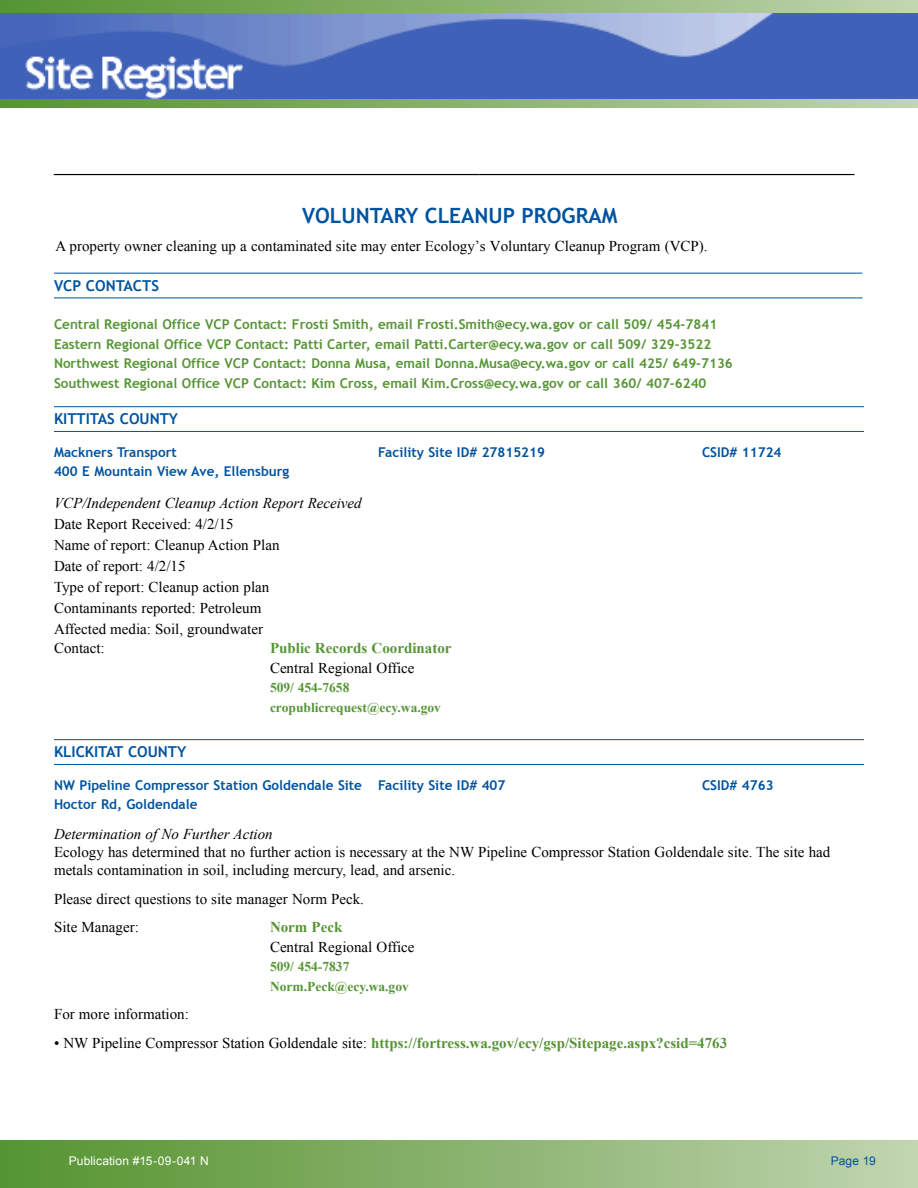
<style>
.page{position:relative;width:918px;height:1188px;background:#fff}
.page>*{position:absolute;margin:0;border:0;box-sizing:border-box;transform-origin:0 0}
.t1{font:700 21px "Trebuchet MS";color:#00539f}
.t2{font:15px/21px "Times New Roman";color:#000}
.t3{font:700 15px "Times New Roman";color:#559534}
.t4{font:italic 15px "Times New Roman";color:#000}
.t5{font:700 15px "Trebuchet MS";color:#00539f}
.t6{font:700 13.5px/19.5px "Trebuchet MS";color:#559534}
.t7{font:700 13.5px "Trebuchet MS";color:#00539f}
.t8{font:700 13.5px/19.5px "Times New Roman";color:#559534}
.t9{font:12px "Arial";letter-spacing:.01em;color:#fff}
.t10{font:12px "Arial";letter-spacing:.005em;color:#00539f}
.s1{font-weight:400;color:#000}
</style>
<div class="page">
<svg style="left:0;top:0;width:918px;height:13px;background:#89b36e"></svg>
<svg style="left:0;top:99px;width:918px;height:9px;background:#89b36e"></svg>
<img style="left:0;top:13px;width:918px;height:86px">
<hr style="left:54px;top:273px;width:808px;height:1px;background:#00539f">
<hr style="left:54px;top:298px;width:808px;height:1px;background:#00539f">
<hr style="left:54px;top:406px;width:810px;height:1px;background:#00539f">
<hr style="left:54px;top:431px;width:810px;height:1px;background:#00539f">
<hr style="left:54px;top:739px;width:810px;height:1px;background:#00539f">
<hr style="left:54px;top:764px;width:810px;height:1px;background:#00539f">
<div style="left:0;top:1141px;width:918px;height:47px;background:linear-gradient(to right,#54932e,#c0d4af)"></div>
<h1 class="t1" style="left:302px;top:202px;width:28px">VOLUNTA</h1>
<h1 class="t1" style="left:394px;top:202px;width:82px">RY CLEANU</h1>
<h1 class="t1" style="left:503px;top:202px;width:102px">P PROGRAM</h1>
<p class="t2" style="left:56px;top:236px;width:654px">A property owner cleaning up a contaminated site may enter Ecology’s Voluntary Cleanup Program (VCP).</p>
<p class="t5" style="left:54px;top:276px;width:105px">VCP Contacts</p>
<p class="t6" style="left:54px;top:315px;width:680px">Central Regional Office VCP Contact: Frosti Smith, email Frosti.Smith@ecy.wa.gov or call 509/ 454-7841<br>Eastern Regional Office VCP Contact: Patti Carter, email Patti.Carter@ecy.wa.gov or call 509/ 329-3522<br>Northwest Regional Office VCP Contact: Donna Musa, email Donna.Musa@ecy.wa.gov or call 425/ 649-7136<br>Southwest Regional Office VCP Contact: Kim Cross, email Kim.Cross@ecy.wa.gov or call 360/ 407-6240</p>
<p class="t5" style="left:54px;top:410px;width:126px">Kittitas County</p>
<p class="t7" style="left:54px;top:444px;width:124px">Mackners Transport</p>
<p class="t7" style="left:378px;top:444px;width:169px">Facility Site ID# 27815219</p>
<p class="t7" style="left:702px;top:444px;width:81px">CSID# 11724</p>
<p class="t7" style="left:54px;top:463px;width:237px">400 E Mountain View Ave, Ellensburg</p>
<p class="t4" style="left:54px;top:493px;width:309px">VCP/Independent Cleanup Action Report Received</p>
<p class="t2" style="left:54px;top:513px;width:227px">Date Report Received: 4/2/15<br>Name of report: Cleanup Action Plan<br>Date of report: 4/2/15<br>Type of report: Cleanup action plan<br>Contaminants reported: Petroleum<br>Affected media: Soil, groundwater</p>
<p class="t2" style="left:54px;top:638px;width:52px">Contact:</p>
<p class="t3" style="left:270px;top:638px;width:183px">Public Records Coordinator</p>
<p class="t2" style="left:270px;top:657px;width:146px">Central Regional Office</p>
<p class="t8" style="left:270px;top:678px;width:173px">509/ 454-7658 cropublicrequest@ecy.wa.gov</p>
<p class="t5" style="left:54px;top:743px;width:134px">Klickitat County</p>
<p class="t7" style="left:54px;top:777px;width:453px">NW Pipeline Compressor Station Goldendale Site Facility Site ID# 407</p>
<p class="t7" style="left:702px;top:777px;width:73px">CSID# 4763</p>
<p class="t7" style="left:54px;top:796px;width:145px">Hoctor Rd, Goldendale</p>
<p class="t4" style="left:54px;top:824px;width:220px">Determination of No Further Action</p>
<p class="t2" style="left:54px;top:843px;width:778px;line-height:18px">Ecology has determined that no further action is necessary at the NW Pipeline Compressor Station Goldendale site. The site had metals contamination in soil, including mercury, lead, and arsenic.</p>
<p class="t2" style="left:54px;top:884px;width:312px;line-height:28.5px">Please direct questions to site manager Norm Peck.<br>Site Manager:</p>
<p class="t3" style="left:270px;top:917px;width:74px">Norm Peck</p>
<p class="t2" style="left:270px;top:936px;width:146px">Central Regional Office</p>
<p class="t8" style="left:270px;top:957px;width:140px">509/ 454-7837<br>Norm.Peck@ecy.wa.gov</p>
<p class="t2" style="left:54px;top:1004px;width:136px">For more information:</p>
<p class="t3" style="left:54px;top:1033px;width:675px"><span class="s1">• NW Pipeline Compressor Station Goldendale site:</span> https://fortress.wa.gov/ecy/gsp/Sitepage.aspx?csid=4763</p>
<p class="t9" style="left:69px;top:1153px;width:141px">Publication #15-09-041 N</p>
<p class="t10" style="left:831px;top:1153px;width:47px">Page 19</p>
</div>
